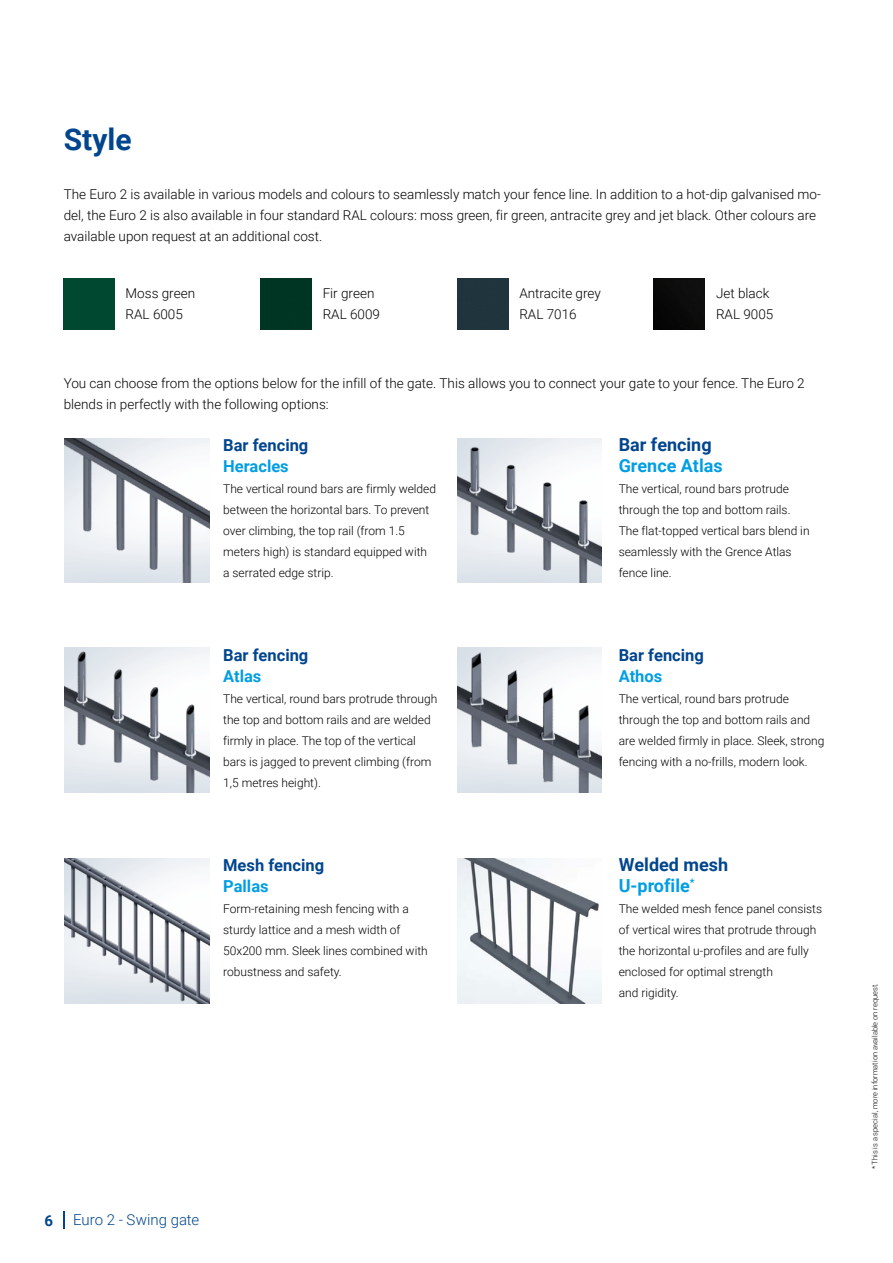
<style>
.page{position:relative;width:893px;height:1263px;background:#fff}
.page>*{position:absolute;margin:0;border:0;box-sizing:border-box;transform-origin:0 0}
.t1{font:700 30px "Roboto";color:#00458e}
.t2{font:700 18px/21px "Roboto";color:#00458e}
.t3{font:700 18px "Roboto";color:#009ee3}
.t4{font:700 16.5px "Roboto";color:#00458e}
.t5{font:700 16.5px "Roboto";color:#009ee3}
.t6{font:300 15px "Roboto";letter-spacing:-.005em;color:#00458e}
.t7{font:700 15px "Roboto";color:#00458e}
.t8{font:300 13.5px/21px "Roboto";color:#000}
.t9{font:300 12px/21px "Roboto";color:#000}
.t10{font:300 7.5px "Roboto";color:#000}
.s1{color:#009ee3}
</style>
<div class="page">
<svg style="left:63px;top:1212px;width:1px;height:17px"></svg>
<div style="left:457px;top:278px;width:51px;height:51px;background:#20343d"></div>
<div style="left:260px;top:278px;width:51px;height:51px;background:#003523"></div>
<div style="left:654px;top:278px;width:51px;height:51px;background:#0a0b09"></div>
<img style="left:64px;top:648px;width:145px;height:144px">
<img style="left:457px;top:648px;width:145px;height:144px">
<img style="left:64px;top:438px;width:145px;height:145px">
<img style="left:64px;top:858px;width:145px;height:145px">
<img style="left:457px;top:438px;width:145px;height:145px">
<div style="left:63px;top:278px;width:51px;height:51px;background:#004931"></div>
<img style="left:457px;top:858px;width:145px;height:145px">
<h1 class="t1" style="left:64px;top:118px;width:69px">Style</h1>
<p class="t8" style="left:64px;top:183px;width:759px">The Euro 2 is available in various models and colours to seamlessly match your fence line. In addition to a hot-dip galvanised mo&shy;del, the Euro 2 is also available in four standard RAL colours: moss green, fir green, antracite grey and jet black. Other colours are available upon request at an additional cost.</p>
<p class="t8" style="left:126px;top:282px;width:71px">Moss green<br>RAL 6005</p>
<p class="t8" style="left:323px;top:282px;width:59px">Fir green<br>RAL 6009</p>
<p class="t8" style="left:716px;top:282px;width:59px">Jet black<br>RAL 9005</p>
<p class="t8" style="left:519px;top:282px;width:83px">Antracite grey<br>RAL 7016</p>
<p class="t8" style="left:64px;top:372px;width:742px">You can choose from the options below for the infill of the gate. This allows you to connect your gate to your fence. The Euro 2 blends in perfectly with the following options:</p>
<h3 class="t4" style="left:223px;top:433px;width:87px">Bar fencing</h3>
<h3 class="t5" style="left:223px;top:454px;width:67px">Heracles</h3>
<p class="t9" style="left:223px;top:477px;width:214px">The vertical round bars are firmly welded between the horizontal bars. To prevent over climbing, the top rail (from 1.5 meters high) is standard equipped with a serrated edge strip.</p>
<h3 class="t4" style="left:223px;top:643px;width:87px">Bar fencing</h3>
<h3 class="t5" style="left:223px;top:664px;width:40px">Atlas</h3>
<p class="t9" style="left:223px;top:687px;width:216px">The vertical, round bars protrude through the top and bottom rails and are welded firmly in place. The top of the vertical bars is jagged to prevent climbing (from 1,5 metres height).</p>
<h3 class="t4" style="left:223px;top:853px;width:102px">Mesh fencing</h3>
<h3 class="t5" style="left:223px;top:874px;width:47px">Pallas</h3>
<p class="t9" style="left:223px;top:897px;width:206px">Form-retaining mesh fencing with a sturdy lattice and a mesh width of<br>50x200 mm. Sleek lines combined with robustness and safety.</p>
<p class="t7" style="left:45px;top:1210px;width:10px">6</p>
<p class="t6" style="left:73px;top:1209px;width:128px">Euro 2 - Swing gate</p>
<h2 class="t2" style="left:619px;top:433px;width:94px">Bar fencing</h2>
<h2 class="t3" style="left:619px;top:453px;width:105px">Grence Atlas</h2>
<p class="t9" style="left:619px;top:477px;width:192px">The vertical, round bars protrude through the top and bottom rails.<br>The flat-topped vertical bars blend in seamlessly with the Grence Atlas fence line.</p>
<h3 class="t4" style="left:619px;top:643px;width:87px">Bar fencing</h3>
<h3 class="t5" style="left:619px;top:664px;width:45px">Athos</h3>
<p class="t9" style="left:619px;top:687px;width:207px">The vertical, round bars protrude through the top and bottom rails and are welded firmly in place. Sleek, strong fencing with a no-frills, modern look.</p>
<h2 class="t2" style="left:619px;top:853px;width:111px">Welded mesh<br><span class="s1">U-profile</span><sup>*</sup></h2>
<p class="t9" style="left:619px;top:897px;width:205px">The welded mesh fence panel consists of vertical wires that protrude through the horizontal u-profiles and are fully enclosed for optimal strength<br>and rigidity.</p>
<p class="t10" style="left:869px;top:1169px;width:188px;rotate:-90deg">* This is a special, more information available on request.</p>
</div>
